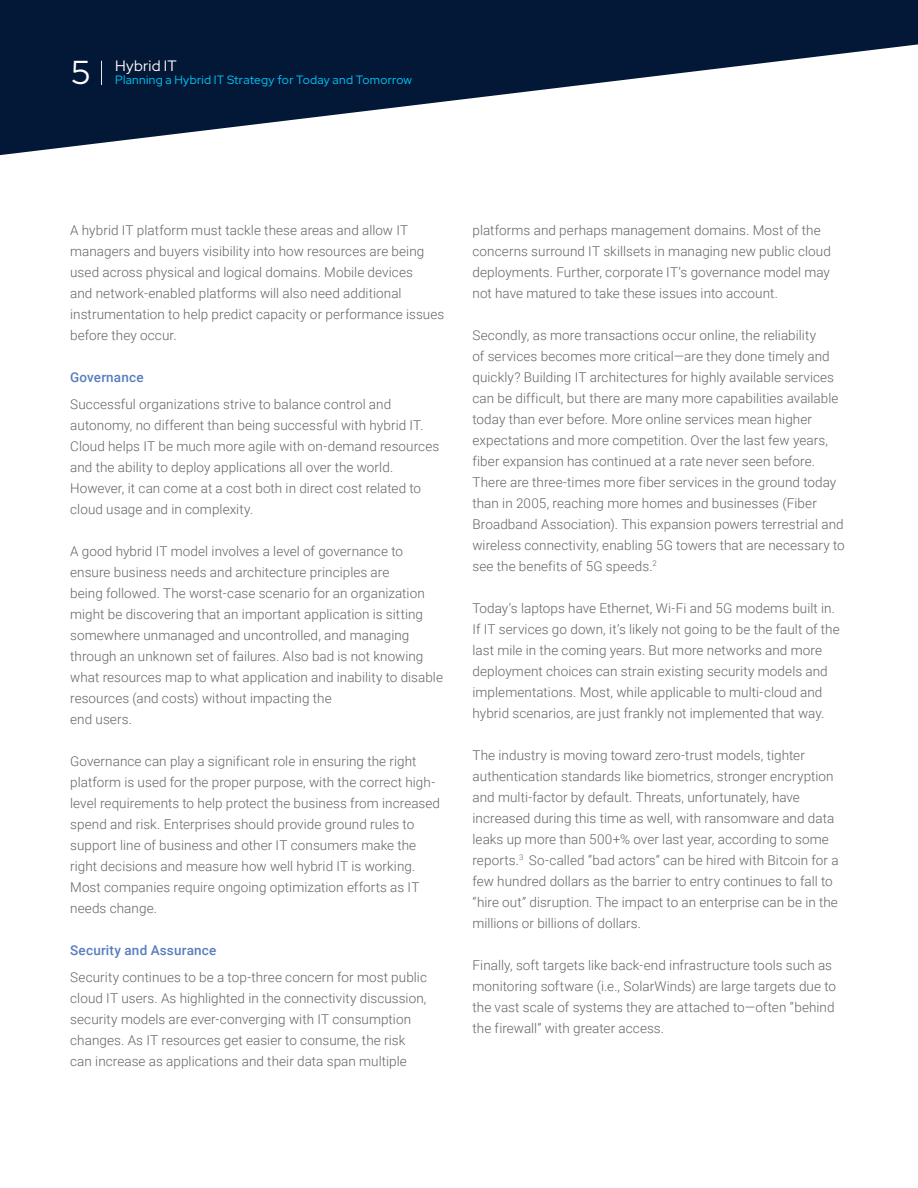
<style>
.page{position:relative;width:918px;height:1188px;background:#fff}
.page>*{position:absolute;margin:0;border:0;box-sizing:border-box;transform-origin:0 0}
.t1{font:15px "Red Hat Display";letter-spacing:.015em;color:#fff}
.t2{font:300 13.5px/21px "Roboto";letter-spacing:.005em;color:#636466}
.t3{font:500 13.5px "Roboto";letter-spacing:.015em;color:#597dbe}
.t4{font:12px "Red Hat Display";letter-spacing:.025em;color:#00c9f7}
.s1{font-size:33px}
</style>
<div class="page">
<svg style="left:0;top:0;width:918px;height:155px;fill:#031737"></svg>
<svg style="left:101px;top:61px;width:1px;height:24px"></svg>
<p class="t1" style="left:71px;top:56px;width:107px"><span class="s1">5</span> Hybrid IT</p>
<p class="t4" style="left:115px;top:72px;width:298px">Planning a Hybrid IT Strategy for Today and Tomorrow</p>
<p class="t2" style="left:70px;top:219px;width:376px">A hybrid IT platform must tackle these areas and allow IT managers and buyers visibility into how resources are being used across physical and logical domains. Mobile devices<br>and network-enabled platforms will also need additional instrumentation to help predict capacity or performance issues before they occur.</p>
<p class="t3" style="left:70px;top:368px;width:75px">Governance</p>
<p class="t2" style="left:70px;top:393px;width:371px">Successful organizations strive to balance control and autonomy, no different than being successful with hybrid IT.<br>Cloud helps IT be much more agile with on-demand resources and the ability to deploy applications all over the world.<br>However, it can come at a cost both in direct cost related to cloud usage and in complexity.</p>
<p class="t2" style="left:70px;top:540px;width:374px">A good hybrid IT model involves a level of governance to ensure business needs and architecture principles are<br>being followed. The worst-case scenario for an organization might be discovering that an important application is sitting somewhere unmanaged and uncontrolled, and managing through an unknown set of failures. Also bad is not knowing what resources map to what application and inability to disable resources (and costs) without impacting the<br>end users.</p>
<p class="t2" style="left:70px;top:750px;width:371px">Governance can play a significant role in ensuring the right platform is used for the proper purpose, with the correct high&shy;level requirements to help protect the business from increased spend and risk. Enterprises should provide ground rules to support line of business and other IT consumers make the right decisions and measure how well hybrid IT is working.<br>Most companies require ongoing optimization efforts as IT needs change.</p>
<p class="t3" style="left:70px;top:941px;width:148px">Security and Assurance</p>
<p class="t2" style="left:70px;top:966px;width:358px">Security continues to be a top-three concern for most public cloud IT users. As highlighted in the connectivity discussion, security models are ever-converging with IT consumption changes. As IT resources get easier to consume, the risk can increase as applications and their data span multiple</p>
<p class="t2" style="left:472px;top:219px;width:360px">platforms and perhaps management domains. Most of the concerns surround IT skillsets in managing new public cloud deployments. Further, corporate IT’s governance model may not have matured to take these issues into account.</p>
<p class="t2" style="left:472px;top:324px;width:374px">Secondly, as more transactions occur online, the reliability<br>of services becomes more critical—are they done timely and quickly? Building IT architectures for highly available services can be difficult, but there are many more capabilities available today than ever before. More online services mean higher expectations and more competition. Over the last few years, fiber expansion has continued at a rate never seen before.<br>There are three-times more fiber services in the ground today than in 2005, reaching more homes and businesses (Fiber Broadband Association). This expansion powers terrestrial and wireless connectivity, enabling 5G towers that are necessary to see the benefits of 5G speeds.<sup>2</sup></p>
<p class="t2" style="left:472px;top:597px;width:369px">Today’s laptops have Ethernet, Wi-Fi and 5G modems built in.<br>If IT services go down, it’s likely not going to be the fault of the last mile in the coming years. But more networks and more deployment choices can strain existing security models and implementations. Most, while applicable to multi-cloud and hybrid scenarios, are just frankly not implemented that way.</p>
<p class="t2" style="left:472px;top:744px;width:368px">The industry is moving toward zero-trust models, tighter authentication standards like biometrics, stronger encryption and multi-factor by default. Threats, unfortunately, have increased during this time as well, with ransomware and data leaks up more than 500+% over last year, according to some reports.<sup>3</sup> So-called “bad actors” can be hired with Bitcoin for a few hundred dollars as the barrier to entry continues to fall to “hire out” disruption. The impact to an enterprise can be in the millions or billions of dollars.</p>
<p class="t2" style="left:472px;top:954px;width:365px">Finally, soft targets like back-end infrastructure tools such as monitoring software (i.e., SolarWinds) are large targets due to the vast scale of systems they are attached to—often “behind the firewall” with greater access.</p>
</div>
